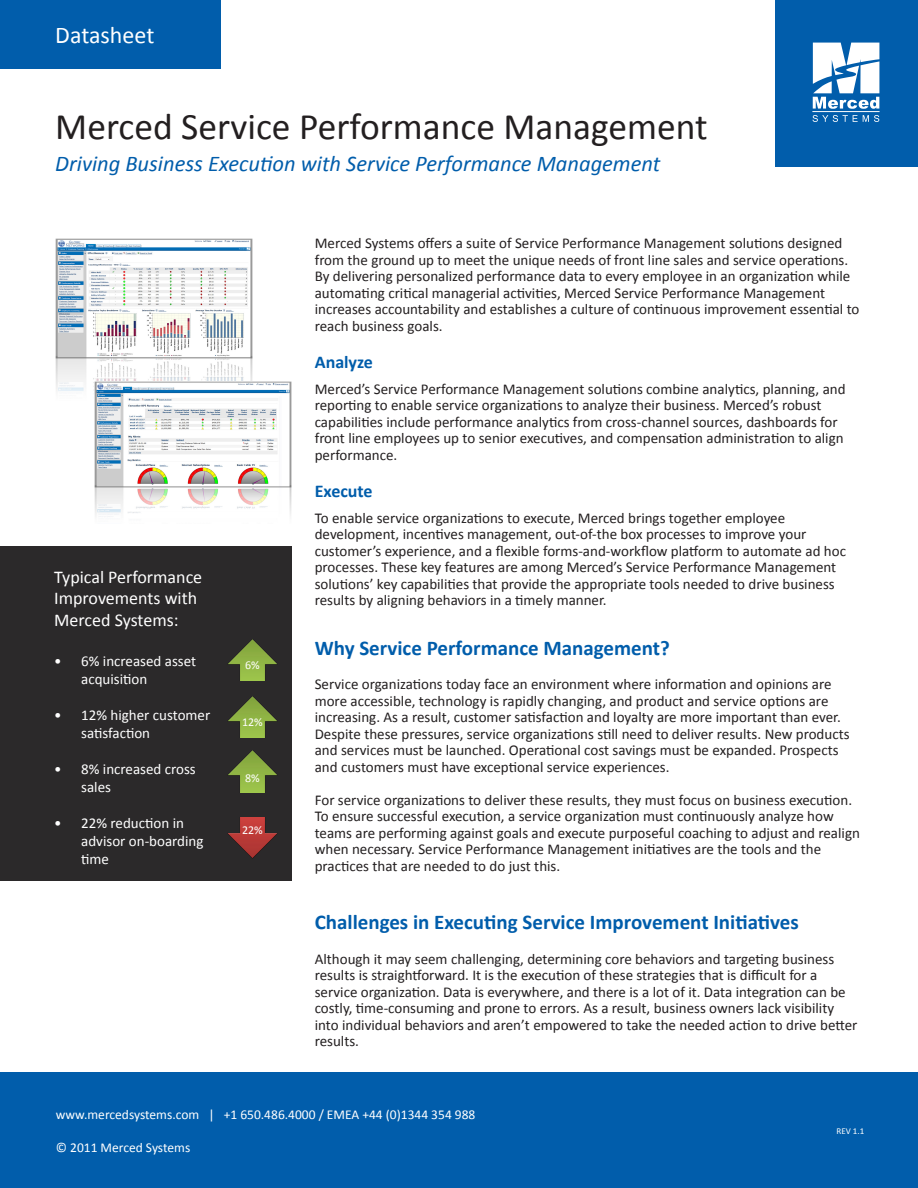
<style>
.page{position:relative;width:918px;height:1188px;background:#fff}
.page>*{position:absolute;margin:0;border:0;box-sizing:border-box;transform-origin:0 0}
.t1{font:37.5px "Calibri";color:#231f20}
.t2{font:24px "Calibri";color:#fff}
.t3{font:italic 22.5px "Calibri";color:#015dab}
.t4{font:700 21px "Calibri";color:#015dab}
.t5{font:18px/21.6px "Calibri";color:#fff}
.t6{font:700 18px "Calibri";color:#015dab}
.t7{font:15px/16.5px "Calibri";color:#231f20}
.t8{font:15px/18px "Calibri";color:#fff}
.t9{font:13.5px "Calibri";color:#fff}
.t10{font:12px "Calibri";color:#fff}
.t11{font:9px "Calibri";color:#fff}
</style>
<div class="page">
<div style="left:776px;top:0;width:142px;height:167px;background:#015dab"></div>
<div style="left:0;top:1073px;width:918px;height:115px;background:#015dab"></div>
<svg style="left:813px;top:43px;width:66px;height:66px"></svg>
<hr style="left:812px;top:111px;width:68px;height:1px;background:#fff">
<svg style="left:813px;top:115px;width:66px;height:7px"></svg>
<div style="left:0;top:0;width:221px;height:68px;background:#015dab"></div>
<div style="left:0;top:546px;width:292px;height:335px;background:#2b292a"></div>
<img style="left:228px;top:639px;width:49px;height:42px">
<img style="left:228px;top:817px;width:49px;height:42px">
<img style="left:228px;top:696px;width:49px;height:42px">
<img style="left:228px;top:751px;width:49px;height:41px">
<img style="left:56px;top:238px;width:196px;height:162px">
<img style="left:95px;top:381px;width:197px;height:136px">
<p class="t2" style="left:55px;top:20px;width:101px">Datasheet</p>
<p class="t1" style="left:55px;top:103px;width:654px">Merced Service Performance Management</p>
<p class="t3" style="left:55px;top:148px;width:607px">Driving Business Execution with Service Performance Management</p>
<p class="t5" style="left:54px;top:566px;width:150px">Typical Performance<br>Improvements with<br>Merced Systems:</p>
<p class="t8" style="left:81px;top:652px;width:116px;text-indent:-27px">• 6% increased asset acquisition</p>
<p class="t8" style="left:81px;top:706px;width:131px;text-indent:-27px">• 12% higher customer satisfaction</p>
<p class="t8" style="left:81px;top:760px;width:116px;text-indent:-27px">• 8% increased cross sales</p>
<p class="t8" style="left:81px;top:814px;width:124px;text-indent:-27px">• 22% reduction in advisor on-boarding time</p>
<p class="t10" style="left:245px;top:657px;width:16px">6%</p>
<p class="t10" style="left:242px;top:715px;width:22px">12%</p>
<p class="t10" style="left:245px;top:771px;width:16px">8%</p>
<p class="t10" style="left:242px;top:823px;width:22px">22%</p>
<p class="t7" style="left:315px;top:235px;width:546px">Merced Systems offers a suite of Service Performance Management solutions designed from the ground up to meet the unique needs of front line sales and service operations.<br>By delivering personalized performance data to every employee in an organization while automating critical managerial activities, Merced Service Performance Management increases accountability and establishes a culture of continuous improvement essential to reach business goals.</p>
<p class="t6" style="left:315px;top:351px;width:60px">Analyze</p>
<p class="t7" style="left:315px;top:381px;width:532px">Merced’s Service Performance Management solutions combine analytics, planning, and reporting to enable service organizations to analyze their business. Merced’s robust capabilities include performance analytics from cross-channel sources, dashboards for front line employees up to senior executives, and compensation administration to align performance.</p>
<p class="t6" style="left:315px;top:480px;width:59px">Execute</p>
<p class="t7" style="left:315px;top:510px;width:533px">To enable service organizations to execute, Merced brings together employee development, incentives management, out-of-the box processes to improve your customer’s experience, and a flexible forms-and-workflow platform to automate ad hoc processes. These key features are among Merced’s Service Performance Management solutions’ key capabilities that provide the appropriate tools needed to drive business results by aligning behaviors in a timely manner.</p>
<p class="t4" style="left:315px;top:634px;width:357px">Why Service Performance Management?</p>
<p class="t7" style="left:315px;top:676px;width:536px">Service organizations today face an environment where information and opinions are more accessible, technology is rapidly changing, and product and service options are increasing. As a result, customer satisfaction and loyalty are more important than ever.<br>Despite these pressures, service organizations still need to deliver results. New products and services must be launched. Operational cost savings must be expanded. Prospects and customers must have exceptional service experiences.</p>
<p class="t7" style="left:315px;top:792px;width:547px">For service organizations to deliver these results, they must focus on business execution.<br>To ensure successful execution, a service organization must continuously analyze how teams are performing against goals and execute purposeful coaching to adjust and realign when necessary. Service Performance Management initiatives are the tools and the practices that are needed to do just this.</p>
<p class="t4" style="left:315px;top:909px;width:486px">Challenges in Executing Service Improvement Initiatives</p>
<p class="t7" style="left:315px;top:950px;width:544px">Although it may seem challenging, determining core behaviors and targeting business results is straightforward. It is the execution of these strategies that is difficult for a service organization. Data is everywhere, and there is a lot of it. Data integration can be costly, time-consuming and prone to errors. As a result, business owners lack visibility into individual behaviors and aren’t empowered to take the needed action to drive better results.</p>
<p class="t9" style="left:56px;top:1106px;width:421px">www.mercedsystems.com | +1 650.486.4000 / EMEA +44 (0)1344 354 988</p>
<p class="t9" style="left:56px;top:1139px;width:136px">© 2011 Merced Systems</p>
<p class="t11" style="left:837px;top:1125px;width:29px">REV 1.1</p>
</div>
